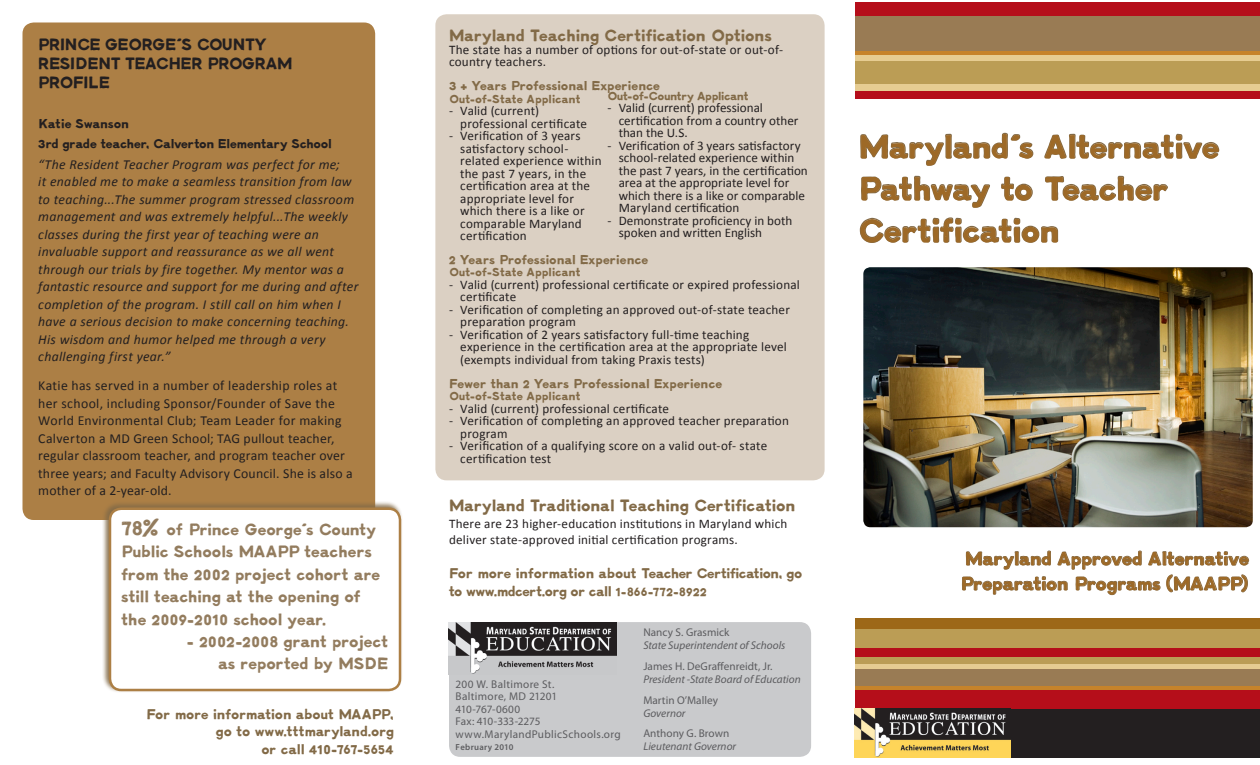
<style>
.page{position:relative;width:1260px;height:765px;background:#fff}
.page>*{position:absolute;margin:0;border:0;box-sizing:border-box;transform-origin:0 0}
.t1{font:35px/42px "LL Charlotte";letter-spacing:.01em;color:#9d6927}
.t2{font:20px/25px "LL Charlotte";letter-spacing:.02em;color:#9d6927}
.t3{font:17.5px/22.5px "LL Charlotte";letter-spacing:.025em;color:#937c5e}
.t4{font:17.5px "LL Charlotte";letter-spacing:.015em;color:#826a47}
.t5{font:17.5px "LL Charlotte";letter-spacing:.01em;color:#231f20}
.t6{font:15px/17.5px "LL Charlotte";letter-spacing:.015em;color:#826a47}
.t7{font:italic 13.75px/17.5px "Calibri";letter-spacing:.02em;color:#231f20}
.t8{font:13.75px/17.5px "Calibri";letter-spacing:.02em;color:#231f20}
.t9{font:13.75px "LL Charlotte";letter-spacing:.025em;color:#826a47}
.t10{font:13.75px "LL Charlotte";letter-spacing:.015em;color:#231f20}
.t11{font:13.12px/12.5px "Calibri";letter-spacing:.015em;color:#231f20}
.t12{font:12.5px "LL Charlotte";letter-spacing:.02em;color:#826a47}
.accent{font:11.25px "Myriad Pro";letter-spacing:.01em;color:#5c5c5f}
.accent-2{font:italic 11.25px "Myriad Pro";color:#5c5c5f}
.accent-3{font:11.25px "Myriad Pro";letter-spacing:.03em;color:#5c5c5f}
.accent-4{font:11.25px "Myriad Pro";letter-spacing:-.015em;color:#5c5c5f}
.accent-5{font:11.25px "Myriad Pro";letter-spacing:-.02em;color:#5c5c5f}
.accent-6{font:600 8.75px "Myriad Pro";letter-spacing:.04em;color:#5c5c5f}
.s1{font-size:22.5px}
.s2{font-size:13.75px}
</style>
<div class="page">
<svg style="left:962px;top:550px;width:287px;height:46px"></svg>
<svg style="left:859px;top:132px;width:361px;height:111px"></svg>
<div style="left:855px;top:618px;width:405px;height:35px;background:#9d6818"></div>
<svg style="left:855px;top:685px;width:405px;height:6px;background:#bb6e2e"></svg>
<div style="left:855px;top:651px;width:405px;height:34px;background:#997b54"></div>
<div style="left:855px;top:634px;width:405px;height:35px;background:linear-gradient(to right,#e6cc91,#e6cc91)"></div>
<div style="left:855px;top:629px;width:405px;height:34px;background:#bb9d55"></div>
<div style="left:855px;top:691px;width:405px;height:34px;background:#b50e1a"></div>
<div style="left:855px;top:649px;width:405px;height:8px;background:#b50e1a"></div>
<div style="left:855px;top:709px;width:405px;height:48px;background:#231f20"></div>
<img style="left:855px;top:709px;width:156px;height:48px">
<div style="left:855px;top:37px;width:405px;height:37px;background:#c6832a"></div>
<div style="left:855px;top:14px;width:405px;height:37px;background:#997b54"></div>
<div style="left:855px;top:55px;width:405px;height:37px;background:#e6cc91"></div>
<div style="left:855px;top:61px;width:405px;height:23px;background:#bb9d55"></div>
<div style="left:855px;top:2px;width:405px;height:13px;background:#b50e1a"></div>
<div style="left:855px;top:91px;width:405px;height:8px;background:#b50e1a"></div>
<div style="left:435px;top:14px;width:390px;height:466px;background:#dbd0c3;border-radius:11px"></div>
<img style="left:863px;top:267px;width:390px;height:260px">
<div style="left:449px;top:622px;width:362px;height:135px;background:#c9cacc;border-radius:11px"></div>
<img style="left:448px;top:622px;width:168px;height:53px">
<div style="left:22px;top:22px;width:353px;height:498px;background:#ac7f45;border-radius:11px"></div>
<div style="left:102px;top:500px;width:311px;height:197px;background:#826a47;opacity:.86"></div>
<div style="left:110px;top:509px;width:290px;height:181px;background:#fff;border-radius:11px"></div>
<div style="left:109px;top:508px;width:292px;height:183px;border:2px solid #ac7f45;border-radius:11px"></div>
<p class="t5" style="left:38px;top:35px;width:219px">Prince George’s County</p>
<p class="t5" style="left:38px;top:53px;width:12px">Res</p>
<p class="t5" style="left:71px;top:53px;width:77px">ident Teac</p>
<p class="t5" style="left:168px;top:53px;width:112px">her Program</p>
<p class="t5" style="left:38px;top:72px;width:71px">Profile</p>
<p class="t10" style="left:38px;top:115px;width:92px">Katie Swanson</p>
<p class="t10" style="left:38px;top:136px;width:295px">3rd grade teacher, Calverton Elementary School</p>
<p class="t7" style="left:38px;top:155px;width:322px">“The Resident Teacher Program was perfect for me;<br>it enabled me to make a seamless transition from law to teaching...The summer program stressed classroom management and was extremely helpful...The weekly classes during the first year of teaching were an invaluable support and reassurance as we all went through our trials by fire together. My mentor was a fantastic resource and support for me during and after completion of the program. I still call on him when I have a serious decision to make concerning teaching.<br>His wisdom and humor helped me through a very challenging first year.”</p>
<p class="t8" style="left:38px;top:376px;width:316px">Katie has served in a number of leadership roles at her school, including Sponsor/Founder of Save the World Environmental Club; Team Leader for making Calverton a MD Green School; TAG pullout teacher, regular classroom teacher, and program teacher over three years; and Faculty Advisory Council. She is also a mother of a 2-year-old.</p>
<p class="t3" style="left:121px;top:518px;width:260px"><span class="s1">78%</span> of Prince George’s County<br>Public Schools MAAPP teachers from the 2002 project cohort are still teaching at the opening of the 2009-2010 school year.</p>
<p class="t3" style="left:187px;top:629px;width:202px">- 2002-2008 grant project</p>
<p class="t3" style="left:218px;top:652px;width:171px">as reported by MSDE</p>
<p class="t6" style="left:146px;top:705px;width:249px">For more information about MAAPP,</p>
<p class="t6" style="left:216px;top:723px;width:179px">go to www.tttmaryland.org</p>
<p class="t6" style="left:262px;top:740px;width:133px">or call 410-767-5654</p>
<p class="t4" style="left:449px;top:26px;width:324px">Maryland Teaching Certification Options</p>
<p class="t11" style="left:449px;top:43px;width:336px">The state has a number of options for out-of-state or out-of&shy;country teachers.</p>
<p class="t9" style="left:449px;top:78px;width:212px">3 + Years Professional Experience</p>
<p class="t12" style="left:449px;top:91px;width:133px">Out-of-State Applicant</p>
<p class="t11" style="left:460px;top:104px;width:128px;text-indent:-11px">- Valid (current) professional certificate</p>
<p class="t11" style="left:460px;top:129px;width:143px;text-indent:-11px">- Verification of 3 years satisfactory school&shy;related experience within the past 7 years, in the certification area at the appropriate level for which there is a like or comparable Maryland certification</p>
<p class="t9" style="left:449px;top:251px;width:201px">2 Years Professional Experience</p>
<p class="t12" style="left:449px;top:265px;width:133px">Out-of-State Applicant</p>
<p class="t11" style="left:460px;top:278px;width:341px;text-indent:-11px">- Valid (current) professional certificate or expired professional certificate</p>
<p class="t11" style="left:460px;top:303px;width:331px;text-indent:-11px">- Verification of completing an approved out-of-state teacher preparation program</p>
<p class="t11" style="left:460px;top:328px;width:328px;text-indent:-11px">- Verification of 2 years satisfactory full-time teaching experience in the certification area at the appropriate level (exempts individual from taking Praxis tests)</p>
<p class="t9" style="left:449px;top:375px;width:275px">Fewer than 2 Years Professional Experience</p>
<p class="t12" style="left:449px;top:389px;width:133px">Out-of-State Applicant</p>
<p class="t11" style="left:449px;top:401px;width:222px">- Valid (current) professional certificate</p>
<p class="t11" style="left:460px;top:414px;width:330px;text-indent:-11px">- Verification of completing an approved teacher preparation program</p>
<p class="t11" style="left:460px;top:439px;width:308px;text-indent:-11px">- Verification of a qualifying score on a valid out-of- state certification test</p>
<p class="t4" style="left:449px;top:496px;width:348px">Maryland Traditional Teaching Certification</p>
<p class="t11" style="left:449px;top:515px;width:340px;line-height:16.2px">There are 23 higher-education institutions in Maryland which deliver state-approved initial certification programs.</p>
<p class="t6" style="left:449px;top:565px;width:355px">For more information about Teacher Certification, go to www.mdcert.org or call <span class="s2">1-866-772-8922</span></p>
<p class="t12" style="left:608px;top:88px;width:143px">Out-of-Country Applicant</p>
<p class="t11" style="left:619px;top:101px;width:181px;text-indent:-11px">- Valid (current) professional certification from a country other than the U.S.</p>
<p class="t11" style="left:619px;top:138px;width:191px;text-indent:-11px">- Verification of 3 years satisfactory school-related experience within the past 7 years, in the certification area at the appropriate level for which there is a like or comparable Maryland certification</p>
<p class="t11" style="left:619px;top:213px;width:175px;text-indent:-11px">- Demonstrate proficiency in both spoken and written English</p>
<p class="accent" style="left:456px;top:677px;width:100px">200 W. Baltimore St.</p>
<p class="accent" style="left:456px;top:689px;width:103px">Baltimore, MD 21201</p>
<p class="accent-5" style="left:456px;top:702px;width:66px">410-767-0600</p>
<p class="accent-4" style="left:456px;top:714px;width:86px">Fax: 410-333-2275</p>
<p class="accent-3" style="left:456px;top:727px;width:167px">www.MarylandPublicSchools.org</p>
<p class="accent-6" style="left:456px;top:742px;width:60px">February 2010</p>
<p class="accent" style="left:643px;top:625px;width:88px">Nancy S. Grasmick</p>
<p class="accent-2" style="left:643px;top:639px;width:144px">State Superintendent of Schools</p>
<p class="accent" style="left:643px;top:659px;width:131px">James H. DeGraffenreidt, Jr.</p>
<p class="accent-2" style="left:643px;top:672px;width:159px">President -State Board of Education</p>
<p class="accent" style="left:643px;top:693px;width:76px">Martin O’Malley</p>
<p class="accent-2" style="left:643px;top:706px;width:44px">Governor</p>
<p class="accent" style="left:643px;top:726px;width:88px">Anthony G. Brown</p>
<p class="accent-2" style="left:643px;top:740px;width:94px">Lieutenant Governor</p>
<p class="t1" style="left:859px;top:125px;width:362px">Maryland’s Alternative<br>Pathway to Teacher<br>Certification</p>
<p class="t2" style="left:961px;top:546px;width:289px">Maryland Approved Alternative<br>Preparation Programs (MAAPP)</p>
</div>
